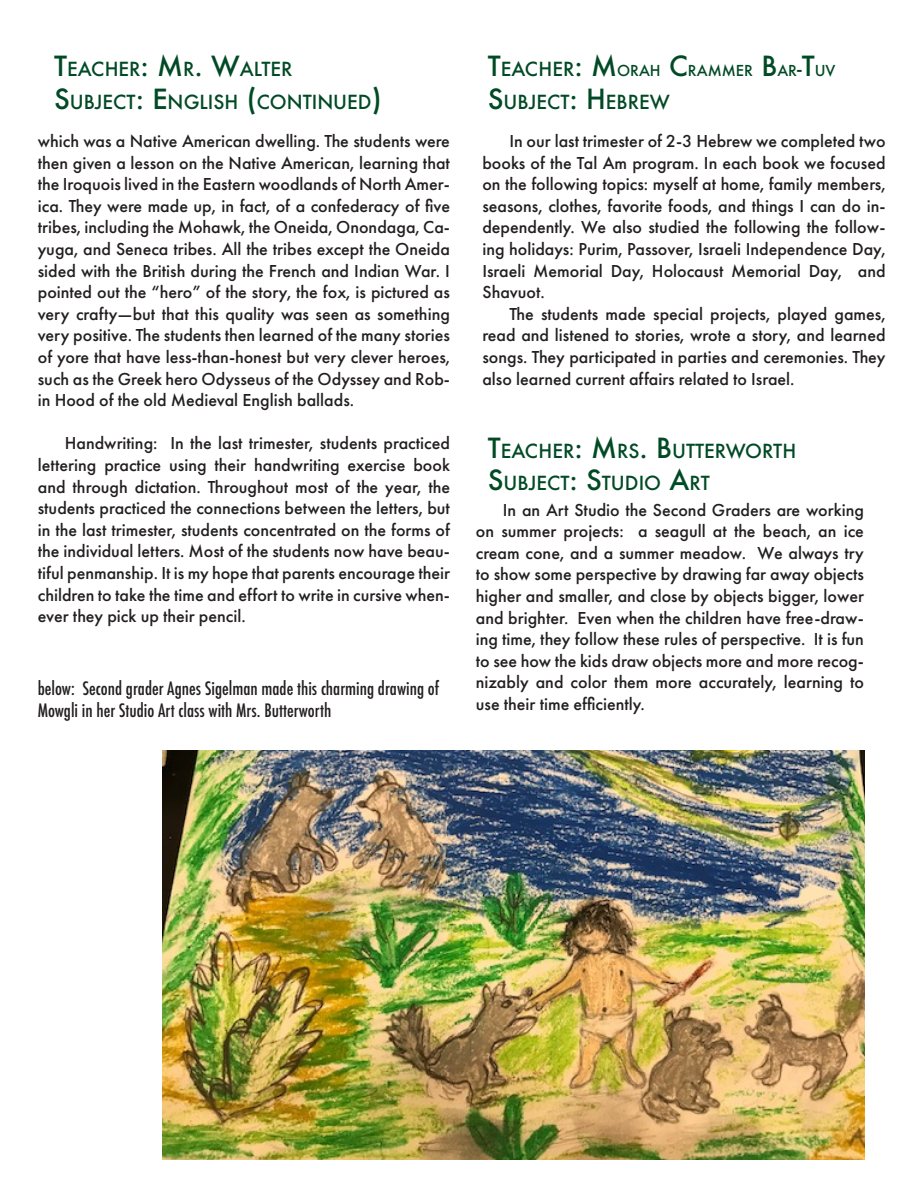
<style>
.page{position:relative;width:918px;height:1188px;background:#fff}
.page>*{position:absolute;margin:0;border:0;box-sizing:border-box;transform-origin:0 0}
.Paragraph_Style_2{font:500 18.9px "Futura";color:#004a25}
.Paragraph_Style_1{font:500 18px/21.6px "Futura PT";color:#231f20;text-align:justify}
.Paragraph_Style_3{font:500 condensed 18px/21.6px "Futura";color:#231f20}
.Paragraph_Style_2-2{font:500 14.7px "Futura";color:#004a25}
.s1{font-size:27px}
.s2{font-size:14.7px}
.s3{font-size:21px}
</style>
<div class="page">
<img style="left:162px;top:751px;width:702px;height:408px">
<p class="Paragraph_Style_2" style="left:54px;top:56px;width:26px"><span class="s1">T</span>EAC</p>
<p class="Paragraph_Style_2" style="left:105px;top:56px;width:168px">HER<span class="s1">: M</span>R<span class="s1">. W</span>ALTER</p>
<p class="Paragraph_Style_2" style="left:54px;top:89px;width:329px"><span class="s1">S</span>UBJECT<span class="s1">: E</span>NGLISH <span class="s1">(</span>CONTINUED<span class="s1">)</span></p>
<p class="Paragraph_Style_1" style="left:38px;top:130px;width:414px">which was a Native American dwelling. The students were then given a lesson on the Native American, learning that the Iroquois lived in the Eastern woodlands of North Amer&shy;ica. They were made up, in fact, of a confederacy of five tribes, including the Mohawk, the Oneida, Onondaga, Ca&shy;yuga, and Seneca tribes. All the tribes except the Oneida sided with the British during the French and Indian War. I pointed out the “hero” of the story, the fox, is pictured as very crafty—but that this quality was seen as something very positive. The students then learned of the many stories of yore that have less-than-honest but very clever heroes, such as the Greek hero Odysseus of the Odyssey and Rob&shy;in Hood of the old Medieval English ballads.</p>
<p class="Paragraph_Style_1" style="left:38px;top:433px;width:414px;text-indent:27px">Handwriting: In the last trimester, students practiced lettering practice using their handwriting exercise book and through dictation. Throughout most of the year, the students practiced the connections between the letters, but in the last trimester, students concentrated on the forms of the individual letters. Most of the students now have beau&shy;tiful penmanship. It is my hope that parents encourage their children to take the time and effort to write in cursive when&shy;ever they pick up their pencil.</p>
<p class="Paragraph_Style_3" style="left:38px;top:678px;width:403px">below: Second grader Agnes Sigelman made this charming drawing of<br>Mowgli in her Studio Art class with Mrs. Butterworth</p>
<p class="Paragraph_Style_2" style="left:488px;top:56px;width:26px"><span class="s1">T</span>EAC</p>
<p class="Paragraph_Style_2" style="left:538px;top:56px;width:91px">HER<span class="s1">: M</span><span class="s2">ORA</span></p>
<p class="Paragraph_Style_2-2" style="left:650px;top:61px;width:50px">H <span class="s1">C</span>RAMMER</p>
<p class="Paragraph_Style_2-2" style="left:761px;top:61px;width:76px"><span class="s1">B</span>AR<span class="s3">-</span><span class="s1">T</span>UV</p>
<p class="Paragraph_Style_2" style="left:488px;top:89px;width:132px"><span class="s1">S</span>UBJECT<span class="s1">: H</span>EBREW</p>
<p class="Paragraph_Style_1" style="left:482px;top:130px;width:405px;text-indent:27px">In our last trimester of 2-3 Hebrew we completed two books of the Tal Am program. In each book we focused on the following topics: myself at home, family members, seasons, clothes, favorite foods, and things I can do in&shy;dependently. We also studied the following the follow&shy;ing holidays: Purim, Passover, Israeli Independence Day, Israeli Memorial Day, Holocaust Memorial Day, and Shavuot.</p>
<p class="Paragraph_Style_1" style="left:482px;top:303px;width:405px;text-indent:27px">The students made special projects, played games, read and listened to stories, wrote a story, and learned songs. They participated in parties and ceremonies. They also learned current affairs related to Israel.</p>
<p class="Paragraph_Style_2" style="left:488px;top:438px;width:26px"><span class="s1">T</span>EAC</p>
<p class="Paragraph_Style_2" style="left:538px;top:438px;width:147px">HER<span class="s1">: M</span>RS<span class="s1">. B</span>UTTERWORT</p>
<p class="Paragraph_Style_2" style="left:782px;top:438px;width:15px">H</p>
<p class="Paragraph_Style_2" style="left:488px;top:470px;width:127px"><span class="s1">S</span>UBJECT<span class="s1">: S</span>TUD</p>
<p class="Paragraph_Style_2" style="left:639px;top:470px;width:62px">IO <span class="s1">A</span>RT</p>
<p class="Paragraph_Style_1" style="left:476px;top:499px;width:390px;text-indent:27px">In an Art Studio the Second Graders are working on summer projects: a seagull at the beach, an ice cream cone, and a summer meadow. We always try to show some perspective by drawing far away objects higher and smaller, and close by objects bigger, lower and brighter. Even when the children have free-draw&shy;ing time, they follow these rules of perspective. It is fun to see how the kids draw objects more and more recog&shy;nizably and color them more accurately, learning to use their time efficiently.</p>
</div>
